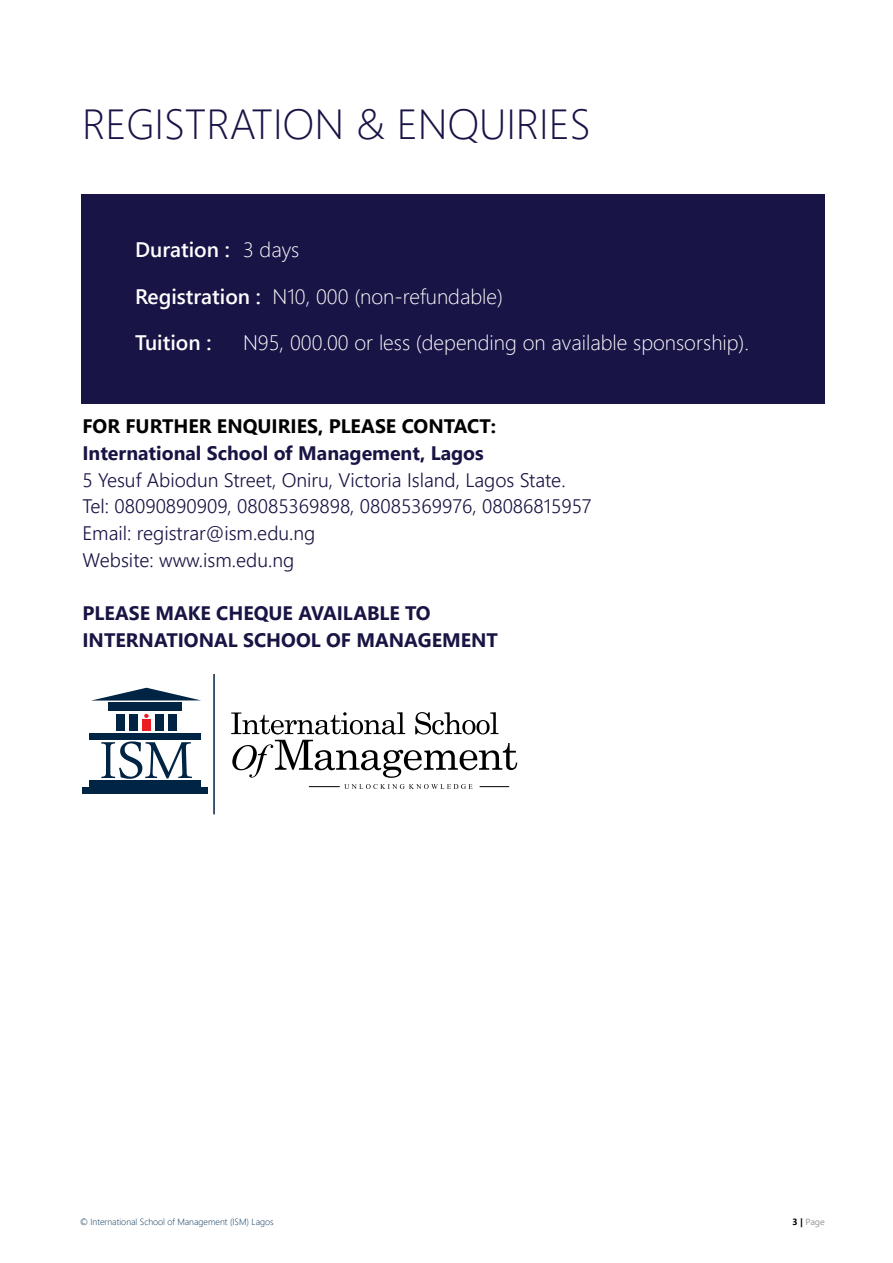
<style>
.page{position:relative;width:893px;height:1263px;background:#fff}
.page>*{position:absolute;margin:0;border:0;box-sizing:border-box;transform-origin:0 0}
.t1{font:300 42px "Segoe UI";color:#181446}
.t2{font:300 21px "Segoe UI";color:#fff}
.t3{font:600 21px "Segoe UI";color:#fff}
.t4{font:300 19.5px/26.7px "Segoe UI";color:#181444}
.t5{font:700 19.5px/26.7px "Segoe UI";color:#181444}
.t6{font:700 19.5px "Segoe UI";color:#000101}
.t7{font:300 9px "Segoe UI";color:#013157}
.t8{font:9px "Segoe UI";color:#969696}
.s1{font-weight:300}
.s2{font-weight:600}
.s3{font-weight:700;color:#000}
</style>
<div class="page">
<div style="left:81px;top:194px;width:744px;height:210px;background:#181446"></div>
<div style="left:89px;top:733px;width:112px;height:7px;background:#002444"></div>
<div style="left:89px;top:780px;width:112px;height:7px;background:#002444"></div>
<svg style="left:101px;top:741px;width:91px;height:38px"></svg>
<div style="left:82px;top:787px;width:126px;height:7px;background:#002444"></div>
<svg style="left:231px;top:712px;width:286px;height:66px"></svg>
<svg style="left:344px;top:784px;width:128px;height:5px"></svg>
<svg style="left:480px;top:786px;width:29px;height:1px"></svg>
<hr style="left:309px;top:786px;width:31px;height:1px;background:#000">
<hr style="left:213px;top:674px;width:2px;height:140px;background:#002444">
<svg style="left:94px;top:688px;width:105px;height:12px"></svg>
<div style="left:108px;top:702px;width:74px;height:9px;background:#002444"></div>
<div style="left:116px;top:714px;width:9px;height:17px;background:#002444"></div>
<div style="left:129px;top:714px;width:8px;height:17px;background:#002444"></div>
<div style="left:155px;top:714px;width:9px;height:17px;background:#002444"></div>
<div style="left:168px;top:714px;width:9px;height:17px;background:#002444"></div>
<div style="left:142px;top:719px;width:9px;height:12px;background:#ed1d24"></div>
<svg style="left:144px;top:714px;width:5px;height:4px"></svg>
<h1 class="t1" style="left:82px;top:91px;width:510px">REGISTRATION &amp; ENQUIRIES</h1>
<p class="t3" style="left:135px;top:232px;width:166px">Duration : <span class="s1">3 days</span></p>
<p class="t2" style="left:135px;top:279px;width:369px"><span class="s2">Registration :</span> N10, 000 (non-refundable)</p>
<p class="t3" style="left:135px;top:326px;width:78px">Tuition :</p>
<p class="t2" style="left:243px;top:326px;width:508px">N95, 000.00 or less (depending on available sponsorship).</p>
<p class="t6" style="left:82px;top:410px;width:415px">FOR FURTHER ENQUIRIES, PLEASE CONTACT:</p>
<p class="t5" style="left:82px;top:439px;width:403px">International School of Management, Lagos</p>
<p class="t4" style="left:82px;top:466px;width:511px">5 Yesuf Abiodun Street, Oniru, Victoria Island, Lagos State.<br>Tel: 08090890909, 08085369898, 08085369976, 08086815957<br>Email: registrar@ism.edu.ng<br>Website: www.ism.edu.ng</p>
<p class="t5" style="left:82px;top:600px;width:417px">PLEASE MAKE CHEQUE AVAILABLE TO<br>INTERNATIONAL SCHOOL OF MANAGEMENT</p>
<p class="t7" style="left:80px;top:1215px;width:195px">© International School of Management (ISM) Lagos</p>
<p class="t8" style="left:792px;top:1215px;width:34px"><span class="s3">3 |</span> Page</p>
</div>
